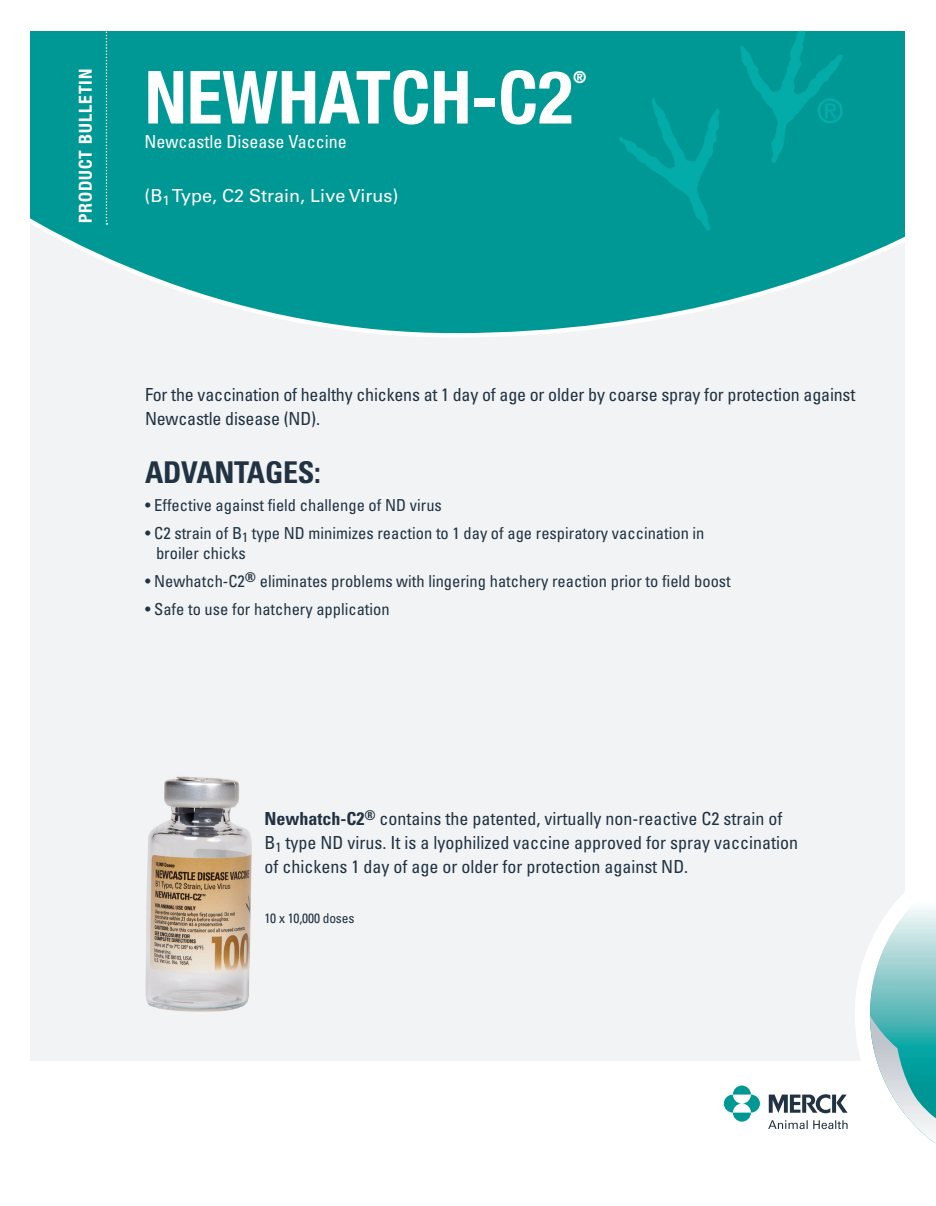
<style>
.page{position:relative;width:936px;height:1206px;background:#fff}
.page>*{position:absolute;margin:0;border:0;box-sizing:border-box;transform-origin:0 0}
.t1{font:700 condensed 73.5px "Helvetica Neue";color:#fff}
.t2{font:700 condensed 30px "Univers";letter-spacing:-.01em;color:#213242}
.t3{font:condensed 18px/24px "Univers";color:#213242}
.t4{font:18px "Univers";color:#fff}
.t5{font:condensed 18px "Univers";color:#fff}
.t6{font:700 condensed 18px "Helvetica Neue";letter-spacing:.05em;color:#fff}
.t7{font:700 condensed 16.65px "Helvetica Neue";color:#fff}
.t8{font:condensed 16.5px/20.2px "Univers";color:#213242}
.t9{font:condensed 13.5px "Univers";letter-spacing:-.01em;color:#213242}
.s1{font-weight:700}
</style>
<div class="page">
<div style="left:9px;top:57px;width:918px;height:1004px;background:#f1f3f5"></div>
<svg style="left:30px;top:31px;width:817px;height:306px;background:#1fa4a0"></svg>
<div style="left:9px;top:9px;width:21px;height:1177px;background:#fff"></div>
<img style="left:740px;top:31px;width:103px;height:67px">
<img style="left:619px;top:98px;width:224px;height:133px">
<svg style="left:106px;top:31px;width:1px;height:194px"></svg>
<img style="left:145px;top:776px;width:107px;height:236px">
<svg style="left:847px;top:31px;width:80px;height:1030px"></svg>
<svg style="left:870px;top:883px;width:66px;height:261px"></svg>
<svg style="left:724px;top:1086px;width:36px;height:36px"></svg>
<svg style="left:768px;top:1094px;width:80px;height:35px"></svg>
<p class="t6" style="left:74px;top:223px;width:156px;rotate:-90deg">PRODUCT BULLETIN</p>
<h1 class="t1" style="left:145px;top:53px;width:430px">NEWHATCH-C2</h1>
<p class="t7" style="left:573px;top:67px;width:15px">®</p>
<p class="t5" style="left:145px;top:130px;width:204px">Newcastle Disease Vaccine</p>
<p class="t4" style="left:145px;top:185px;width:255px">(B<sub>1</sub> Type, C2 Strain, Live Virus)</p>
<p class="t3" style="left:145px;top:382px;width:712px">For the vaccination of healthy chickens at 1 day of age or older by coarse spray for protection against<br>Newcastle disease (ND).</p>
<h2 class="t2" style="left:145px;top:454px;width:177px">ADVANTAGES:</h2>
<p class="t8" style="left:145px;top:495px;width:298px">• Effective against field challenge of ND virus</p>
<p class="t8" style="left:156px;top:523px;width:550px;text-indent:-11px">• C2 strain of B<sub>1</sub> type ND minimizes reaction to 1 day of age respiratory vaccination in broiler chicks</p>
<p class="t8" style="left:145px;top:571px;width:587px">• Newhatch-C2<sup>®</sup> eliminates problems with lingering hatchery reaction prior to field boost</p>
<p class="t8" style="left:145px;top:598px;width:246px">• Safe to use for hatchery application</p>
<p class="t3" style="left:264px;top:806px;width:535px"><span class="s1">Newhatch-C2</span><sup>®</sup> contains the patented, virtually non -reactive C2 strain of<br>B<sub>1</sub> type ND virus. It is a lyophilized vaccine approved for spray vaccination of chickens 1 day of age or older for protection against ND.</p>
<p class="t9" style="left:264px;top:910px;width:92px">10 x 10,000 doses</p>
</div>
